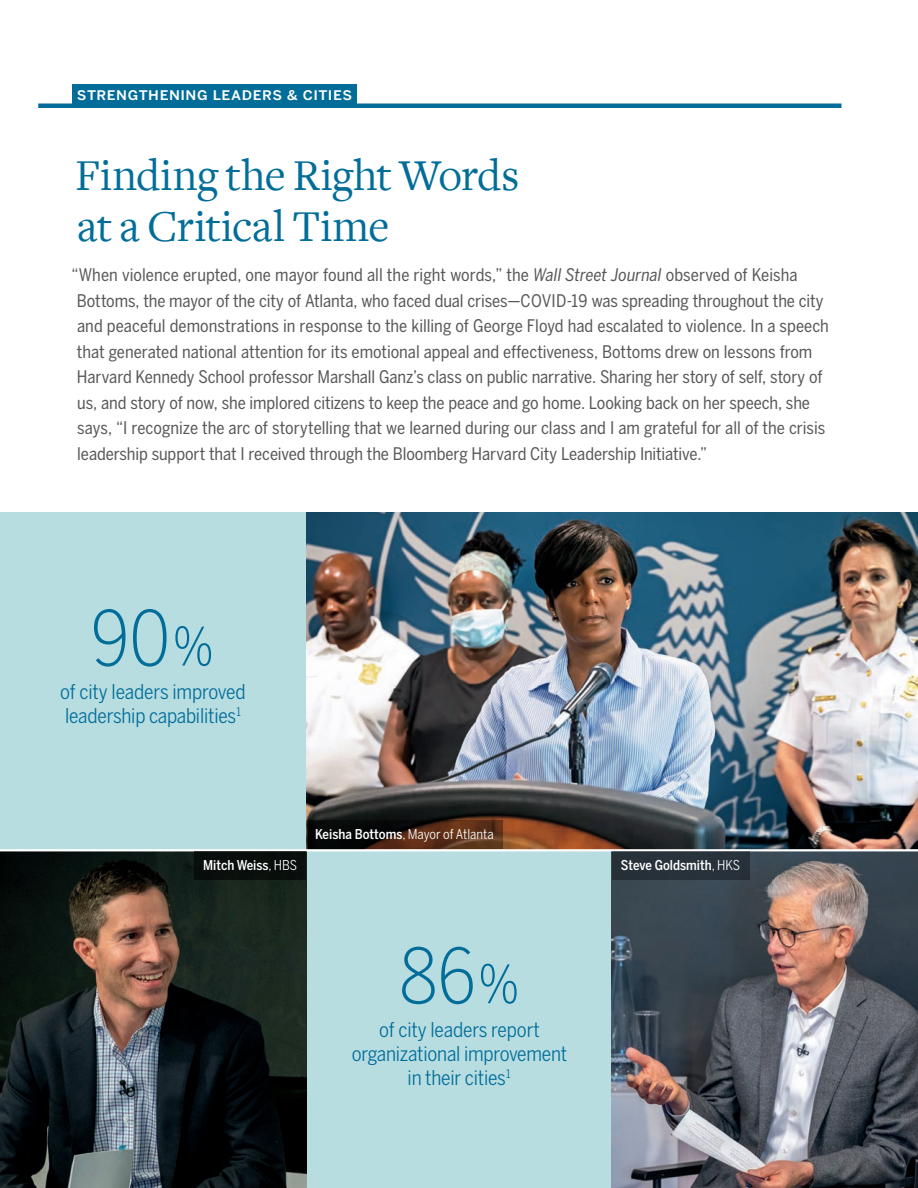
<style>
.page{position:relative;width:918px;height:1188px;background:#fff}
.page>*{position:absolute;margin:0;border:0;box-sizing:border-box;transform-origin:0 0}
.t1{font:300 75px "Benton Sans Cond";color:#026d99}
.Head_A_Serif_30_5pt{font:45.75px/51px "Freight Text";letter-spacing:-.005em;color:#026d99}
.t2{font:20.25px/24.3px "Benton Sans Cond";letter-spacing:-.01em;color:#026d99}
.Intro_11_5pt{font:17.25px/25.5px "Benton Sans Cond";letter-spacing:-.005em;color:#57585a}
.t3{font:16.5px "Benton Sans Medium SC";letter-spacing:.03em;color:#fff}
.Photo_Overlay_LEFT{font:13.5px "Benton Sans Cond";color:#fff}
.Photo_Overlay_LEFT-2{font:500 13.5px "Benton Sans Cond";color:#fff}
.Photo_Overlay_RIGHT{font:500 13.5px "Benton Sans Cond";color:#fff}
.s1{font-style:italic}
.s2{font-size:52.5px}
.s3{font-weight:500}
.s4{font-weight:400}
</style>
<div class="page">
<div style="left:0;top:513px;width:918px;height:675px;background:#b7dde1"></div>
<img style="left:612px;top:851px;width:306px;height:337px">
<img style="left:306px;top:513px;width:612px;height:336px">
<img style="left:0;top:851px;width:306px;height:337px">
<div style="left:73px;top:84px;width:284px;height:22px;background:#026d99"></div>
<hr style="left:38px;top:104px;width:804px;height:4px;background:#026d99">
<hr style="left:0;top:849px;width:918px;height:2px;background:#fff">
<svg style="left:306px;top:821px;width:197px;height:28px;background:#341d11"></svg>
<div style="left:612px;top:851px;width:137px;height:29px;background:#27323b"></div>
<div style="left:194px;top:851px;width:112px;height:29px;background:#080e0c"></div>
<p class="t3" style="left:77px;top:84px;width:277px">STRENGTHENING LEADERS &amp; CITIES</p>
<p class="Head_A_Serif_30_5pt" style="left:75px;top:150px;width:446px">Finding the Right Words at a Critical Time</p>
<p class="Intro_11_5pt" style="left:77px;top:262px;width:753px;text-indent:-5px">“When violence erupted, one mayor found all the right words,” the <span class="s1">Wall Street Journal</span> observed of Keisha Bottoms, the mayor of the city of Atlanta, who faced dual crises—COVID-19 was spreading throughout the city and peaceful demonstrations in response to the killing of George Floyd had escalated to violence. In a speech that generated national attention for its emotional appeal and effectiveness, Bottoms drew on lessons from Harvard Kennedy School professor Marshall Ganz’s class on public narrative. Sharing her story of self, story of us, and story of now, she implored citizens to keep the peace and go home. Looking back on her speech, she says, “I recognize the arc of storytelling that we learned during our class and I am grateful for all of the crisis leadership support that I received through the Bloomberg Harvard City Leadership Initiative.”</p>
<p class="t1" style="left:91px;top:595px;width:125px">90<span class="s2">%</span></p>
<p class="t2" style="left:60px;top:679px;width:187px">of city leaders improved leadership capabilities<sup>1</sup></p>
<p class="Photo_Overlay_LEFT" style="left:315px;top:826px;width:180px"><span class="s3">Keisha Bottoms</span>, Mayor of Atlanta</p>
<p class="Photo_Overlay_RIGHT" style="left:203px;top:857px;width:95px">Mitch Weiss<span class="s4">, HBS</span></p>
<p class="Photo_Overlay_LEFT-2" style="left:621px;top:857px;width:121px">Steve Goldsmith<span class="s4">, HKS</span></p>
<p class="t1" style="left:399px;top:933px;width:122px">86<span class="s2">%</span></p>
<p class="t2" style="left:352px;top:1017px;width:217px;text-align:center">of city leaders report organizational improvement in their cities<sup>1</sup></p>
</div>
